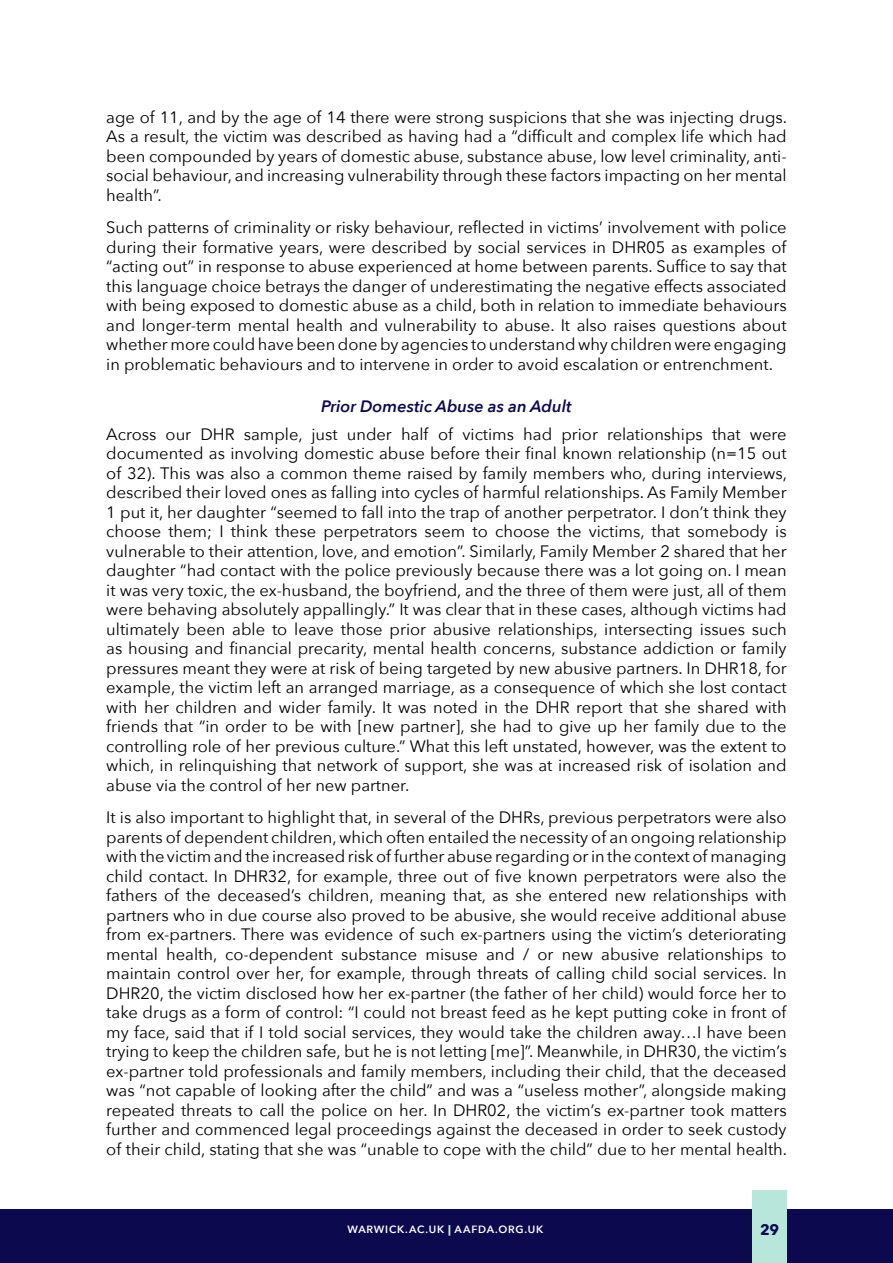
<style>
.page{position:relative;width:893px;height:1263px;background:#fff}
.page>*{position:absolute;margin:0;border:0;box-sizing:border-box;transform-origin:0 0}
.t1{font:16.5px/19.5px "Avenir Next";color:#000;text-align:justify}
.Heading_2_Italics{font:italic 600 16.5px "Avenir Next";color:#0d094f}
.t2{font:700 15px "Avenir Next";color:#0d094f}
.t3{font:600 10.5px "Avenir Next";letter-spacing:.075em;color:#fff}
.s1{font-weight:800;color:#b9e6da}
</style>
<div class="page">
<div style="left:0;top:1210px;width:893px;height:53px;background:#0d094f"></div>
<div style="left:753px;top:1191px;width:34px;height:72px;background:#b9e6da"></div>
<p class="t1" style="left:106px;top:107px;width:682px">age of 11, and by the age of 14 there were strong suspicions that she was injecting drugs.<br>As a result, the victim was described as having had a “difficult and complex life which had been compounded by years of domestic abuse, substance abuse, low level criminality, anti&shy;social behaviour, and increasing vulnerability through these factors impacting on her mental health”.</p>
<p class="t1" style="left:106px;top:217px;width:682px">Such patterns of criminality or risky behaviour, reflected in victims’ involvement with police during their formative years, were described by social services in DHR05 as examples of “acting out” in response to abuse experienced at home between parents. Suffice to say that this language choice betrays the danger of underestimating the negative effects associated with being exposed to domestic abuse as a child, both in relation to immediate behaviours and longer-term mental health and vulnerability to abuse. It also raises questions about whether more could have been done by agencies to understand why children were engaging in problematic behaviours and to intervene in order to avoid escalation or entrenchment.</p>
<p class="Heading_2_Italics" style="left:321px;top:392px;width:252px">Prior Domestic Abuse as an Adult</p>
<p class="t1" style="left:106px;top:424px;width:682px">Across our DHR sample, just under half of victims had prior relationships that were documented as involving domestic abuse before their final known relationship (n=15 out of 32). This was also a common theme raised by family members who, during interviews, described their loved ones as falling into cycles of harmful relationships. As Family Member 1 put it, her daughter “seemed to fall into the trap of another perpetrator. I don’t think they choose them; I think these perpetrators seem to choose the victims, that somebody is vulnerable to their attention, love, and emotion”. Similarly, Family Member 2 shared that her daughter “had contact with the police previously because there was a lot going on. I mean it was very toxic, the ex-husband, the boyfriend, and the three of them were just, all of them were behaving absolutely appallingly.” It was clear that in these cases, although victims had ultimately been able to leave those prior abusive relationships, intersecting issues such as housing and financial precarity, mental health concerns, substance addiction or family pressures meant they were at risk of being targeted by new abusive partners. In DHR18, for example, the victim left an arranged marriage, as a consequence of which she lost contact with her children and wider family. It was noted in the DHR report that she shared with friends that “in order to be with [new partner], she had to give up her family due to the controlling role of her previous culture.” What this left unstated, however, was the extent to which, in relinquishing that network of support, she was at increased risk of isolation and abuse via the control of her new partner.</p>
<p class="t1" style="left:106px;top:807px;width:682px">It is also important to highlight that, in several of the DHRs, previous perpetrators were also parents of dependent children, which often entailed the necessity of an ongoing relationship with the victim and the increased risk of further abuse regarding or in the context of managing child contact. In DHR32, for example, three out of five known perpetrators were also the fathers of the deceased’s children, meaning that, as she entered new relationships with partners who in due course also proved to be abusive, she would receive additional abuse from ex-partners. There was evidence of such ex-partners using the victim’s deteriorating mental health, co-dependent substance misuse and / or new abusive relationships to maintain control over her, for example, through threats of calling child social services. In DHR20, the victim disclosed how her ex-partner (the father of her child) would force her to take drugs as a form of control: “I could not breast feed as he kept putting coke in front of my face, said that if I told social services, they would take the children away…I have been trying to keep the children safe, but he is not letting [me]”. Meanwhile, in DHR30, the victim’s ex-partner told professionals and family members, including their child, that the deceased was “not capable of looking after the child” and was a “useless mother”, alongside making repeated threats to call the police on her. In DHR02, the victim’s ex-partner took matters further and commenced legal proceedings against the deceased in order to seek custody of their child, stating that she was “unable to cope with the child” due to her mental health.</p>
<p class="t3" style="left:347px;top:1220px;width:197px">WARWICK.AC.UK <span class="s1">|</span> AAFDA.ORG.UK</p>
<p class="t2" style="left:760px;top:1216px;width:21px">29</p>
</div>
